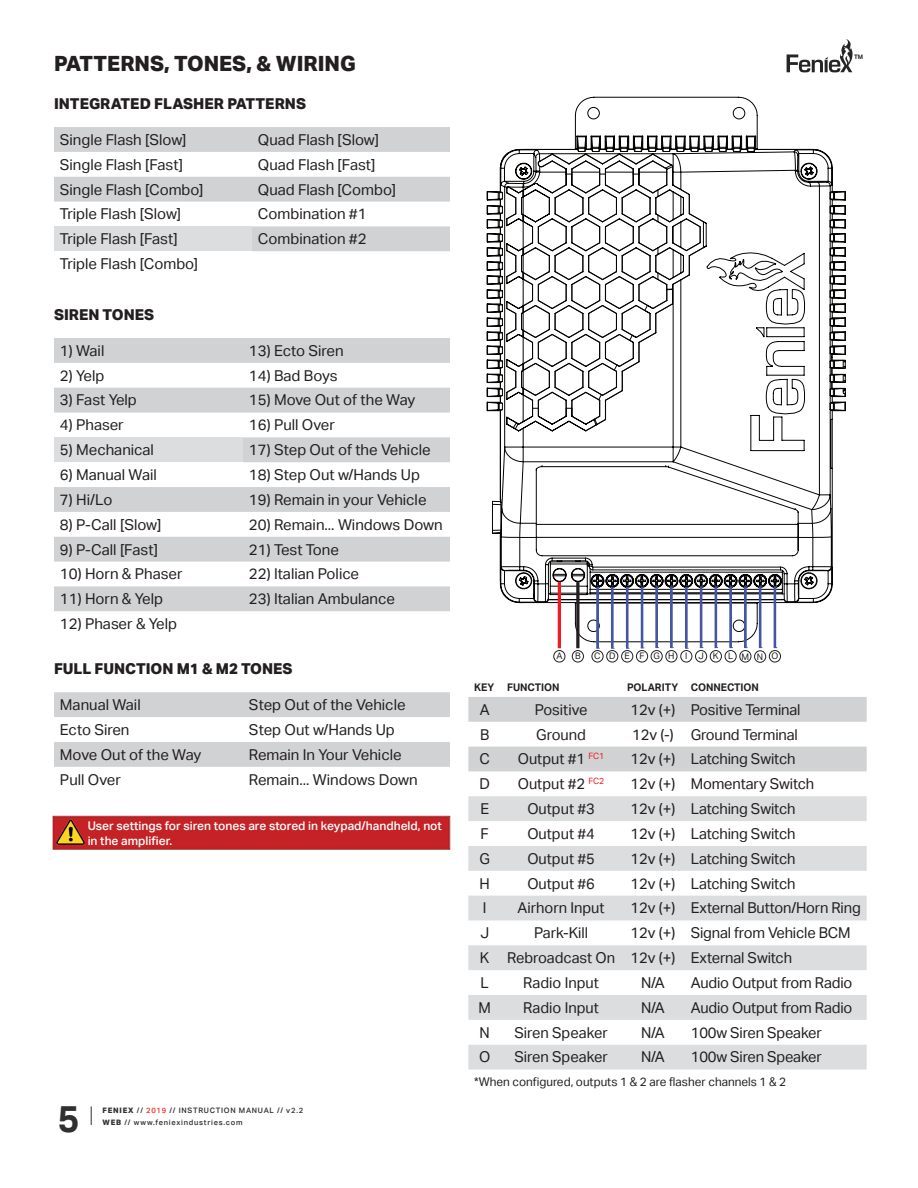
<style>
.page{position:relative;width:918px;height:1188px;background:#fff}
.page>*{position:absolute;margin:0;border:0;box-sizing:border-box;transform-origin:0 0}
.t1{font:700 37.5px "Aktiv Grotesk";color:#312f30}
.t2{font:800 21px "Aktiv Grotesk";color:#231f20}
.t3{font:15px/24.9px "Aktiv Grotesk";color:#231f20}
.t4{font:800 15px "Aktiv Grotesk";color:#231f20}
.t5{font:500 12px/14.4px "Aktiv Grotesk";color:#fff}
.t6{font:12px "Aktiv Grotesk";color:#231f20}
.t7{font:700 10.5px "Aktiv Grotesk";color:#231f20}
.t8{font:9px "Aktiv Grotesk";letter-spacing:.96em;color:#231f20}
.t9{font:500 7.5px "Aktiv Grotesk";letter-spacing:.1em;color:#312f30}
.t10{font:700 6.15px "Aktiv Grotesk";color:#231f20}
.s1{font-weight:800}
.s2{color:#ee2d28}
</style>
<div class="page">
<svg style="left:54px;top:127px;width:396px;height:124px;fill:#d1d2d4"></svg>
<div style="left:54px;top:226px;width:198px;height:25px;background:#dcdddf"></div>
<svg style="left:54px;top:338px;width:396px;height:273px;fill:#d1d2d4"></svg>
<div style="left:54px;top:437px;width:189px;height:25px;background:#dcdddf"></div>
<svg style="left:54px;top:692px;width:396px;height:75px"></svg>
<svg style="left:53px;top:816px;width:397px;height:34px;background:#c32529"></svg>
<div style="left:54px;top:817px;width:395px;height:31px;border:1px solid #ae2326"></div>
<img style="left:55px;top:818px;width:32px;height:31px">
<svg style="left:487px;top:136px;width:359px;height:289px"></svg>
<svg style="left:515px;top:154px;width:303px;height:9px"></svg>
<svg style="left:515px;top:163px;width:303px;height:421px"></svg>
<svg style="left:492px;top:501px;width:325px;height:148px"></svg>
<hr style="left:558px;top:581px;width:3px;height:67px;background:#ee1d23">
<div style="left:554px;top:650px;width:11px;height:12px;border:1px solid #231f20;border-radius:50%"></div>
<div style="left:572px;top:650px;width:12px;height:12px;border:1px solid #231f20;border-radius:50%"></div>
<div style="left:592px;top:650px;width:11px;height:12px;border:1px solid #231f20;border-radius:50%"></div>
<div style="left:606px;top:650px;width:12px;height:12px;border:1px solid #231f20;border-radius:50%"></div>
<div style="left:621px;top:650px;width:12px;height:12px;border:1px solid #231f20;border-radius:50%"></div>
<div style="left:636px;top:650px;width:12px;height:12px;border:1px solid #231f20;border-radius:50%"></div>
<div style="left:651px;top:650px;width:11px;height:12px;border:1px solid #231f20;border-radius:50%"></div>
<div style="left:666px;top:650px;width:11px;height:12px;border:1px solid #231f20;border-radius:50%"></div>
<div style="left:681px;top:650px;width:11px;height:12px;border:1px solid #231f20;border-radius:50%"></div>
<div style="left:695px;top:650px;width:12px;height:12px;border:1px solid #231f20;border-radius:50%"></div>
<div style="left:710px;top:650px;width:12px;height:12px;border:1px solid #231f20;border-radius:50%"></div>
<div style="left:725px;top:650px;width:11px;height:12px;border:1px solid #231f20;border-radius:50%"></div>
<div style="left:740px;top:650px;width:11px;height:12px;border:1px solid #231f20;border-radius:50%"></div>
<div style="left:754px;top:651px;width:12px;height:11px;border:1px solid #231f20;border-radius:50%"></div>
<div style="left:769px;top:650px;width:12px;height:12px;border:1px solid #231f20;border-radius:50%"></div>
<svg style="left:468px;top:697px;width:399px;height:74px"></svg>
<svg style="left:468px;top:796px;width:399px;height:274px;fill:#dcdddf"></svg>
<svg style="left:91px;top:1106px;width:1px;height:19px"></svg>
<svg style="left:787px;top:39px;width:66px;height:33px"></svg>
<h2 class="t2" style="left:54px;top:50px;width:303px">PATTERNS, TONES, &amp; WIRING</h2>
<p class="t4" style="left:54px;top:94px;width:254px">INTEGRATED FLASHER PATTERNS</p>
<p class="t3" style="left:60px;top:127px;width:128px">Single Flash [Slow]</p>
<p class="t3" style="left:258px;top:127px;width:123px">Quad Flash [Slow]</p>
<p class="t3" style="left:60px;top:152px;width:125px">Single Flash [Fast]</p>
<p class="t3" style="left:258px;top:152px;width:119px">Quad Flash [Fast]</p>
<p class="t3" style="left:60px;top:177px;width:145px">Single Flash [Combo]</p>
<p class="t3" style="left:258px;top:177px;width:140px">Quad Flash [Combo]</p>
<p class="t3" style="left:60px;top:202px;width:123px">Triple Flash [Slow]</p>
<p class="t3" style="left:258px;top:202px;width:110px">Combination #1</p>
<p class="t3" style="left:60px;top:227px;width:119px">Triple Flash [Fast]</p>
<p class="t3" style="left:258px;top:227px;width:110px">Combination #2</p>
<p class="t3" style="left:60px;top:251px;width:140px">Triple Flash [Combo]</p>
<p class="t4" style="left:54px;top:305px;width:102px">SIREN TONES</p>
<p class="t3" style="left:60px;top:338px;width:46px">1) Wail</p>
<p class="t3" style="left:249px;top:338px;width:96px">13) Ecto Siren</p>
<p class="t3" style="left:60px;top:363px;width:46px">2) Yelp</p>
<p class="t3" style="left:249px;top:363px;width:90px">14) Bad Boys</p>
<p class="t3" style="left:60px;top:388px;width:78px">3) Fast Yelp</p>
<p class="t3" style="left:249px;top:388px;width:168px">15) Move Out of the Way</p>
<p class="t3" style="left:60px;top:413px;width:65px">4) Phaser</p>
<p class="t3" style="left:249px;top:413px;width:87px">16) Pull Over</p>
<p class="t3" style="left:60px;top:438px;width:96px">5) Mechanical</p>
<p class="t3" style="left:249px;top:438px;width:183px">17) Step Out of the Vehicle</p>
<p class="t3" style="left:60px;top:462px;width:98px">6) Manual Wail</p>
<p class="t3" style="left:249px;top:462px;width:173px">18) Step Out w/Hands Up</p>
<p class="t3" style="left:60px;top:487px;width:54px">7) Hi/Lo</p>
<p class="t3" style="left:249px;top:487px;width:179px">19) Remain in your Vehicle</p>
<p class="t3" style="left:60px;top:512px;width:103px">8) P-Call [Slow]</p>
<p class="t3" style="left:249px;top:512px;width:195px">20) Remain... Windows Down</p>
<p class="t3" style="left:60px;top:537px;width:99px">9) P-Call [Fast]</p>
<p class="t3" style="left:249px;top:537px;width:92px">21) Test Tone</p>
<p class="t3" style="left:60px;top:562px;width:124px">10) Horn &amp; Phaser</p>
<p class="t3" style="left:249px;top:562px;width:112px">22) Italian Police</p>
<p class="t3" style="left:60px;top:587px;width:105px">11) Horn &amp; Yelp</p>
<p class="t3" style="left:249px;top:587px;width:147px">23) Italian Ambulance</p>
<p class="t3" style="left:60px;top:611px;width:119px">12) Phaser &amp; Yelp</p>
<p class="t4" style="left:54px;top:659px;width:240px">FULL FUNCTION M1 &amp; M2 TONES</p>
<p class="t3" style="left:60px;top:692px;width:82px">Manual Wail</p>
<p class="t3" style="left:249px;top:692px;width:158px">Step Out of the Vehicle</p>
<p class="t3" style="left:60px;top:717px;width:71px">Ecto Siren</p>
<p class="t3" style="left:249px;top:717px;width:147px">Step Out w/Hands Up</p>
<p class="t3" style="left:60px;top:742px;width:143px">Move Out of the Way</p>
<p class="t3" style="left:249px;top:742px;width:154px">Remain In Your Vehicle</p>
<p class="t3" style="left:60px;top:767px;width:62px">Pull Over</p>
<p class="t3" style="left:249px;top:767px;width:170px">Remain... Windows Down</p>
<p class="t5" style="left:88px;top:819px;width:356px">User settings for siren tones are stored in keypad/handheld, not in the amplifier.</p>
<h1 class="t1" style="left:58px;top:1097px;width:24px">5</h1>
<p class="t9" style="left:103px;top:1106px;width:202px"><span class="s1">FENIEX</span> // <span class="s2">2019</span> // INSTRUCTION MANUAL // v2.2</p>
<p class="t9" style="left:103px;top:1118px;width:141px"><span class="s1">WEB</span> // www.feniexindustries.com</p>
<p class="t10" style="left:854px;top:53px;width:11px">TM</p>
<p class="t8" style="left:556px;top:651px;width:8px">A</p>
<p class="t8" style="left:575px;top:651px;width:7px">B</p>
<p class="t8" style="left:594px;top:651px;width:186px">CDEFGH I JKLMNO</p>
<p class="t7" style="left:474px;top:681px;width:87px">KEY FUNCTION</p>
<p class="t7" style="left:627px;top:681px;width:133px">POLARITY CONNECTION</p>
<p class="t3" style="left:480px;top:697px;width:11px">A</p>
<p class="t3" style="left:535px;top:697px;width:54px">Positive</p>
<p class="t3" style="left:631px;top:697px;width:172px">12v (+) Positive Terminal</p>
<p class="t3" style="left:480px;top:722px;width:11px">B</p>
<p class="t3" style="left:536px;top:722px;width:51px">Ground</p>
<p class="t3" style="left:632px;top:722px;width:167px">12v (-) Ground Terminal</p>
<p class="t3" style="left:480px;top:747px;width:12px">C</p>
<p class="t3" style="left:518px;top:747px;width:88px">Output #1 <sup>FC1</sup></p>
<p class="t3" style="left:631px;top:747px;width:166px">12v (+) Latching Switch</p>
<p class="t3" style="left:479px;top:772px;width:12px">D</p>
<p class="t3" style="left:518px;top:772px;width:88px">Output #2 <sup>FC2</sup></p>
<p class="t3" style="left:631px;top:772px;width:185px">12v (+) Momentary Switch</p>
<p class="t3" style="left:480px;top:796px;width:10px">E</p>
<p class="t3" style="left:527px;top:796px;width:69px">Output #3</p>
<p class="t3" style="left:631px;top:796px;width:166px">12v (+) Latching Switch</p>
<p class="t3" style="left:481px;top:821px;width:10px">F</p>
<p class="t3" style="left:527px;top:821px;width:69px">Output #4</p>
<p class="t3" style="left:631px;top:821px;width:166px">12v (+) Latching Switch</p>
<p class="t3" style="left:479px;top:846px;width:12px">G</p>
<p class="t3" style="left:527px;top:846px;width:69px">Output #5</p>
<p class="t3" style="left:631px;top:846px;width:166px">12v (+) Latching Switch</p>
<p class="t3" style="left:480px;top:871px;width:12px">H</p>
<p class="t3" style="left:527px;top:871px;width:69px">Output #6</p>
<p class="t3" style="left:631px;top:871px;width:166px">12v (+) Latching Switch</p>
<p class="t3" style="left:483px;top:896px;width:5px">I</p>
<p class="t3" style="left:518px;top:896px;width:89px">Airhorn Input</p>
<p class="t3" style="left:631px;top:896px;width:232px">12v (+) External Button/Horn Ring</p>
<p class="t3" style="left:480px;top:921px;width:10px">J</p>
<p class="t3" style="left:534px;top:921px;width:56px">Park-Kill</p>
<p class="t3" style="left:480px;top:921px;width:372px;text-indent:151px">12v (+) Signal from Vehicle BCM<br>K Rebroadcast On 12v (+) External Switch<br>L</p>
<p class="t3" style="left:523px;top:970px;width:77px">Radio Input</p>
<p class="t3" style="left:641px;top:970px;width:25px">N/A</p>
<p class="t3" style="left:691px;top:970px;width:163px">Audio Output from Radio</p>
<p class="t3" style="left:479px;top:995px;width:14px">M</p>
<p class="t3" style="left:523px;top:995px;width:77px">Radio Input</p>
<p class="t3" style="left:641px;top:995px;width:25px">N/A</p>
<p class="t3" style="left:691px;top:995px;width:163px">Audio Output from Radio</p>
<p class="t3" style="left:480px;top:1020px;width:12px">N</p>
<p class="t3" style="left:514px;top:1020px;width:95px">Siren Speaker</p>
<p class="t3" style="left:641px;top:1020px;width:25px">N/A</p>
<p class="t3" style="left:691px;top:1020px;width:133px">100w Siren Speaker</p>
<p class="t3" style="left:479px;top:1045px;width:13px">O</p>
<p class="t3" style="left:514px;top:1045px;width:95px">Siren Speaker</p>
<p class="t3" style="left:641px;top:1045px;width:25px">N/A</p>
<p class="t3" style="left:691px;top:1045px;width:133px">100w Siren Speaker</p>
<p class="t6" style="left:474px;top:1075px;width:313px">*When configured, outputs 1 &amp; 2 are flasher channels 1 &amp; 2</p>
</div>
